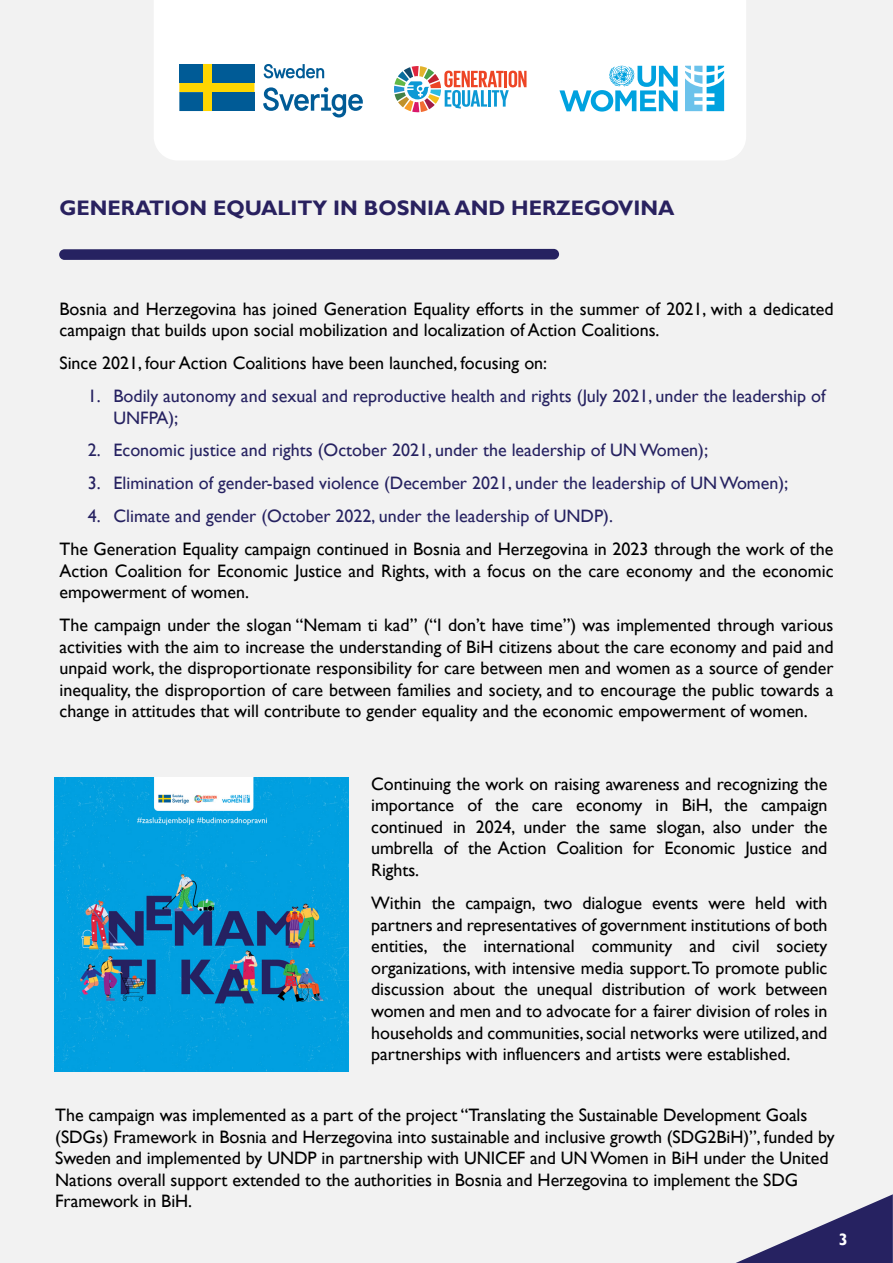
<style>
.page{position:relative;width:893px;height:1263px;background:#f2f2f2}
.page>*{position:absolute;margin:0;border:0;box-sizing:border-box;transform-origin:0 0}
.t1{font:700 21px "Gill Sans";color:#29215f}
.t2{font:18px/21.6px "Gill Sans";letter-spacing:-.005em;color:#000;text-align:justify}
.t3{font:18px/21.6px "Gill Sans";color:#262261}
.t4{font:700 16.5px "Gill Sans";color:#fff}
</style>
<div class="page">
<svg style="left:736px;top:1194px;width:157px;height:69px"></svg>
<div style="left:154px;top:0;width:592px;height:160px;background:#fff"></div>
<svg style="left:559px;top:65px;width:119px;height:47px"></svg>
<svg style="left:685px;top:66px;width:39px;height:45px"></svg>
<svg style="left:394px;top:66px;width:132px;height:46px"></svg>
<div style="left:59px;top:249px;width:500px;height:11px;background:#262261;border-radius:5px"></div>
<img style="left:55px;top:777px;width:294px;height:294px">
<svg style="left:179px;top:64px;width:75px;height:47px"></svg>
<div style="left:179px;top:64px;width:24px;height:19px;background:#005b96"></div>
<div style="left:212px;top:92px;width:42px;height:19px;background:#005b96"></div>
<div style="left:212px;top:64px;width:42px;height:19px;background:#005b96"></div>
<svg style="left:264px;top:64px;width:60px;height:14px"></svg>
<svg style="left:263px;top:87px;width:100px;height:31px"></svg>
<p class="t1" style="left:59px;top:196px;width:617px">GENERATION EQUALITY IN BOSNIA AND HERZEGOVINA</p>
<p class="t2" style="left:59px;top:298px;width:776px">Bosnia and Herzegovina has joined Generation Equality efforts in the summer of 2021, with a dedicated campaign that builds upon social mobilization and localization of Action Coalitions.</p>
<p class="t2" style="left:59px;top:353px;width:489px">Since 2021, four Action Coalitions have been launched, focusing on:</p>
<p class="t3" style="left:113px;top:385px;width:714px;text-indent:-26px">1. Bodily autonomy and sexual and reproductive health and rights (July 2021, under the leadership of<br>UNFPA);</p>
<p class="t3" style="left:88px;top:440px;width:622px">2. Economic justice and rights (October 2021, under the leadership of UN Women);</p>
<p class="t3" style="left:88px;top:473px;width:702px">3. Elimination of gender-based violence (December 2021, under the leadership of UN Women);</p>
<p class="t3" style="left:88px;top:506px;width:527px">4. Climate and gender (October 2022, under the leadership of UNDP).</p>
<p class="t2" style="left:59px;top:538px;width:776px">The Generation Equality campaign continued in Bosnia and Herzegovina in 2023 through the work of the Action Coalition for Economic Justice and Rights, with a focus on the care economy and the economic empowerment of women.</p>
<p class="t2" style="left:59px;top:614px;width:776px">The campaign under the slogan “Nemam ti kad” (“I don’t have time”) was implemented through various activities with the aim to increase the understanding of BiH citizens about the care economy and paid and unpaid work, the disproportionate responsibility for care between men and women as a source of gender inequality, the disproportion of care between families and society, and to encourage the public towards a change in attitudes that will contribute to gender equality and the economic empowerment of women.</p>
<p class="t2" style="left:371px;top:773px;width:458px">Continuing the work on raising awareness and recognizing the importance of the care economy in BiH, the campaign continued in 2024, under the same slogan, also under the umbrella of the Action Coalition for Economic Justice and Rights.</p>
<p class="t2" style="left:371px;top:892px;width:458px">Within the campaign, two dialogue events were held with partners and representatives of government institutions of both entities, the international community and civil society organizations, with intensive media support. To promote public discussion about the unequal distribution of work between women and men and to advocate for a fairer division of roles in households and communities, social networks were utilized, and partnerships with influencers and artists were established.</p>
<p class="t2" style="left:55px;top:1104px;width:781px;text-align:left">The campaign was implemented as a part of the project “Translating the Sustainable Development Goals (SDGs) Framework in Bosnia and Herzegovina into sustainable and inclusive growth (SDG2BiH)”, funded by Sweden and implemented by UNDP in partnership with UNICEF and UN Women in BiH under the United Nations overall support extended to the authorities in Bosnia and Herzegovina to implement the SDG Framework in BiH.</p>
<p class="t4" style="left:839px;top:1230px;width:11px">3</p>
</div>
